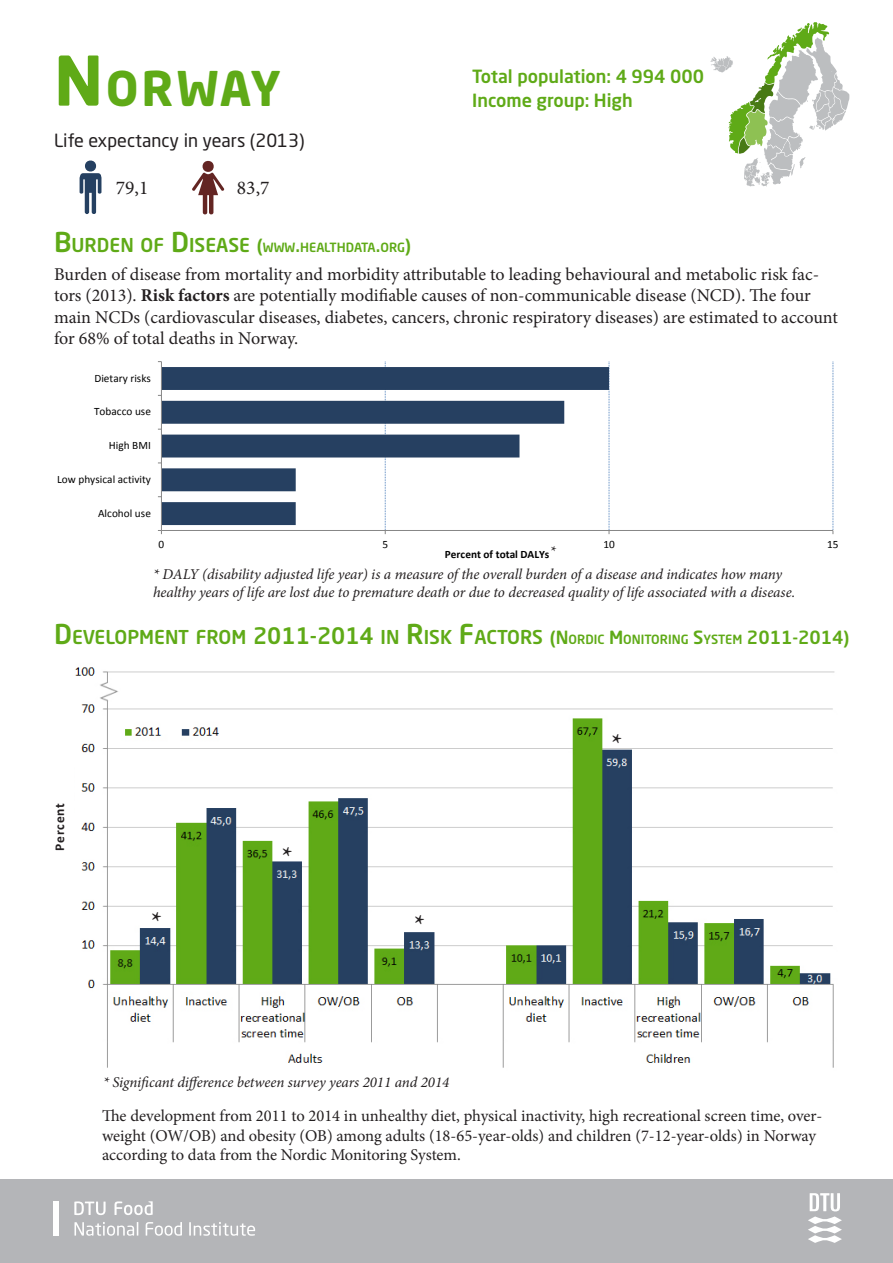
<style>
.page{position:relative;width:893px;height:1263px;background:#fff}
.page>*{position:absolute;margin:0;border:0;box-sizing:border-box;transform-origin:0 0}
.t1{font:700 47.25px "Neo Sans Std";letter-spacing:.045em;color:#5faa17}
.t2{font:700 25.5px "Minion Pro";color:#231f20}
.t3{font:19.5px "Minion Pro";color:#231f20}
.t4{font:500 18.9px "Neo Sans Std";color:#5faa17}
.t5{font:18px/21.6px "Minion Pro";color:#231f20}
.t6{font:500 18px "Neo Sans Std";color:#5faa17}
.t7{font:18px "Neo Sans Std";color:#231f20}
.t8{font:16.5px/19.5px "Minion Pro";color:#231f20}
.t9{font:italic 15px/18px "Minion Pro";letter-spacing:-.01em;color:#231f20}
.t10{font:15px "Minion Pro";color:#231f20}
.t11{font:700 13.5px "Calibri";letter-spacing:.055em;color:#231f20}
.t12{font:500 12.6px "Neo Sans Std";color:#5faa17}
.t13{font:11.25px "Calibri";color:#000}
.t14{font:700 11.25px "Calibri";color:#000}
.s1{font-size:67.5px}
.s2{font-size:27px}
.s3{font-size:18.9px}
.s4{font-size:18px}
.s5{font-weight:700}
.s6{font-size:22.5px}
.s7{font-size:12.6px}
</style>
<div class="page">
<div style="left:0;top:1179px;width:893px;height:84px;background:#b4b5b8"></div>
<svg style="left:808px;top:1193px;width:34px;height:50px"></svg>
<div style="left:53px;top:1201px;width:6px;height:34px;background:#fff"></div>
<svg style="left:74px;top:1201px;width:79px;height:14px"></svg>
<svg style="left:74px;top:1222px;width:181px;height:14px"></svg>
<svg style="left:710px;top:22px;width:140px;height:165px"></svg>
<svg style="left:158px;top:361px;width:676px;height:174px"></svg>
<svg style="left:192px;top:160px;width:33px;height:55px"></svg>
<svg style="left:79px;top:160px;width:23px;height:54px"></svg>
<img style="left:75px;top:667px;width:760px;height:401px">
<p class="t1" style="left:54px;top:58px;width:229px"><span class="s1">N</span>ORWAY</p>
<p class="t7" style="left:54px;top:130px;width:252px">Life expectancy in years (2013)</p>
<p class="t3" style="left:116px;top:175px;width:34px">79,1</p>
<p class="t3" style="left:237px;top:175px;width:34px">83,7</p>
<p class="t12" style="left:54px;top:239px;width:358px"><span class="s2">B</span><span class="s3">URDEN OF</span> <span class="s2">D</span><span class="s3">ISEASE</span> <span class="s4">(</span>WWW<span class="s4">.</span>HEALTHDATA<span class="s4">.</span>ORG<span class="s4">)</span></p>
<p class="t6" style="left:472px;top:65px;width:233px">Total population: 4 994 000</p>
<p class="t6" style="left:472px;top:89px;width:162px">Income group: High</p>
<p class="t5" style="left:54px;top:263px;width:785px">Burden of disease from mortality and morbidity attributable to leading behavioural and metabolic risk fac&shy;tors (2013). <span class="s5">Risk factors</span> are potentially modifiable causes of non-communicable disease (NCD). The four main NCDs (cardiovascular diseases, diabetes, cancers, chronic respiratory diseases) are estimated to account for 68% of total deaths in Norway.</p>
<p class="t13" style="left:94px;top:371px;width:58px">Dietary risks</p>
<p class="t13" style="left:94px;top:405px;width:58px">Tobacco use</p>
<p class="t13" style="left:109px;top:438px;width:44px">High BMI</p>
<p class="t13" style="left:57px;top:472px;width:95px">Low physical activity</p>
<p class="t13" style="left:98px;top:506px;width:54px">Alcohol use</p>
<p class="t13" style="left:159px;top:537px;width:7px">0</p>
<p class="t13" style="left:382px;top:537px;width:7px">5</p>
<p class="t13" style="left:603px;top:537px;width:13px">10</p>
<p class="t13" style="left:827px;top:537px;width:13px">15</p>
<p class="t10" style="left:551px;top:541px;width:8px">*</p>
<p class="t14" style="left:445px;top:547px;width:106px">Percent of total DALYs</p>
<p class="t9" style="left:153px;top:565px;width:644px">* DALY (disability adjusted life year) is a measure of the overall burden of a disease and indicates how many healthy years of life are lost due to premature death or due to decreased quality of life associated with a disease.</p>
<p class="t4" style="left:54px;top:625px;width:797px"><span class="s2">D</span>EVELOPMENT FROM <span class="s6">2011-2014</span> IN <span class="s2">R</span>ISK <span class="s2">F</span>ACTORS <span class="s4">(N</span> <span class="s7">ORDIC</span> <span class="s4">M</span> <span class="s7">ONITORING</span> <span class="s4">S</span><span class="s7">YSTEM</span> <span class="s4">2011-2014)</span></p>
<p class="t11" style="left:51px;top:850px;width:49px;rotate:-90deg">Percent</p>
<p class="t2" style="left:151px;top:903px;width:12px">*</p>
<p class="t2" style="left:282px;top:838px;width:12px">*</p>
<p class="t2" style="left:415px;top:906px;width:12px">*</p>
<p class="t2" style="left:612px;top:724px;width:12px">*</p>
<p class="t9" style="left:103px;top:1073px;width:348px">* Significant difference between survey years 2011 and 2014</p>
<p class="t8" style="left:102px;top:1106px;width:722px">The development from 2011 to 2014 in unhealthy diet, physical inactivity, high recreational screen time, over&shy;weight (OW/OB) and obesity (OB) among adults (18-65-year-olds) and children (7-12-year-olds) in Norway according to data from the Nordic Monitoring System.</p>
</div>
